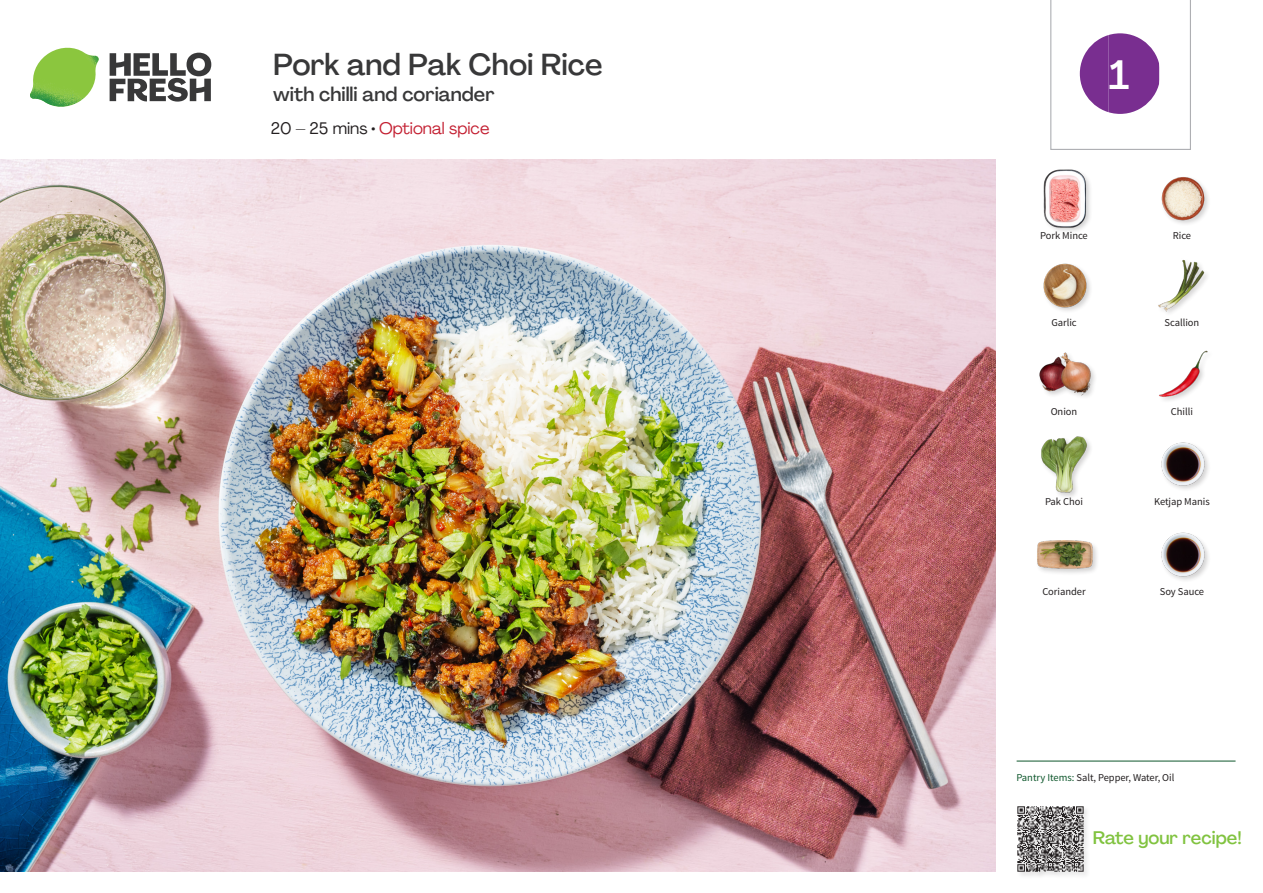
<style>
.page{position:relative;width:1263px;height:893px;background:#fff}
.page>*{position:absolute;margin:0;border:0;box-sizing:border-box;transform-origin:0 0}
._24_Recipe_Nr_Bag{font:500 40.5px "Agrandir";color:#fff}
._15_Titel_UK{font:500 30px "Agrandir";letter-spacing:-.005em;color:#383839}
._15_Titel_UK-2{font:500 19.5px "Agrandir";color:#383839}
.t1{font:500 18px "Agrandir";color:#81c340}
._02_Box_Type{font:16.5px "Agrandir";color:#c31f31}
._18_FRONT_ingredients_UK{font:10.5px "Source Sans Pro";letter-spacing:-.005em;color:#231f20}
.t2{font:10.5px "Source Sans Variable";letter-spacing:-.005em;color:#231f20}
.s1{color:#231f20}
.s2{font-family:"Source Sans Pro";color:#0e572c}
</style>
<div class="page">
<svg style="left:110px;top:53px;width:101px;height:49px"></svg>
<img style="left:30px;top:48px;width:69px;height:59px">
<img style="left:0;top:159px;width:995px;height:713px">
<hr style="left:1016px;top:761px;width:219px;height:1px;background:#0e572c">
<div style="left:1017px;top:805px;width:74px;height:74px;background:#f9f9f9"></div>
<img style="left:1017px;top:806px;width:69px;height:69px">
<img style="left:1161px;top:177px;width:47px;height:47px">
<div style="left:1042px;top:169px;width:51px;height:65px;background:#231f20;opacity:.2"></div>
<img style="left:1042px;top:170px;width:51px;height:57px">
<img style="left:1158px;top:260px;width:49px;height:53px">
<img style="left:1043px;top:263px;width:48px;height:48px">
<img style="left:1159px;top:350px;width:49px;height:51px">
<img style="left:1039px;top:352px;width:55px;height:45px">
<img style="left:1161px;top:442px;width:48px;height:47px">
<div style="left:1039px;top:435px;width:55px;height:65px;background:#231f20;opacity:.2"></div>
<img style="left:1039px;top:435px;width:55px;height:58px">
<img style="left:1161px;top:532px;width:48px;height:48px">
<div style="left:1036px;top:539px;width:64px;height:37px;background:#231f20;opacity:.2"></div>
<img style="left:1036px;top:539px;width:58px;height:37px">
<svg style="left:1050px;top:0;width:141px;height:150px"></svg>
<p class="_15_Titel_UK" style="left:273px;top:46px;width:331px">Pork and Pak Choi Rice</p>
<p class="_15_Titel_UK-2" style="left:273px;top:82px;width:223px">with chilli and coriander</p>
<p class="_02_Box_Type" style="left:271px;top:118px;width:220px"><span class="s1">20 – 25 mins •</span> Optional spice</p>
<p class="_24_Recipe_Nr_Bag" style="left:1109px;top:50px;width:22px">1</p>
<p class="_18_FRONT_ingredients_UK" style="left:1040px;top:229px;width:49px">Pork Mince</p>
<p class="_18_FRONT_ingredients_UK" style="left:1173px;top:229px;width:20px">Rice</p>
<p class="_18_FRONT_ingredients_UK" style="left:1051px;top:316px;width:27px">Garlic</p>
<p class="_18_FRONT_ingredients_UK" style="left:1164px;top:316px;width:36px">Scallion</p>
<p class="_18_FRONT_ingredients_UK" style="left:1051px;top:405px;width:28px">Onion</p>
<p class="_18_FRONT_ingredients_UK" style="left:1171px;top:405px;width:23px">Chilli</p>
<p class="_18_FRONT_ingredients_UK" style="left:1045px;top:495px;width:39px">Pak Choi</p>
<p class="_18_FRONT_ingredients_UK" style="left:1154px;top:495px;width:57px">Ketjap Manis</p>
<p class="_18_FRONT_ingredients_UK" style="left:1042px;top:585px;width:45px">Coriander</p>
<p class="_18_FRONT_ingredients_UK" style="left:1160px;top:585px;width:46px">Soy Sauce</p>
<p class="t2" style="left:1016px;top:771px;width:160px"><span class="s2">Pantry Items:</span> Salt, Pepper, Water, Oil</p>
<h3 class="t1" style="left:1093px;top:827px;width:150px">Rate your recipe!</h3>
</div>
